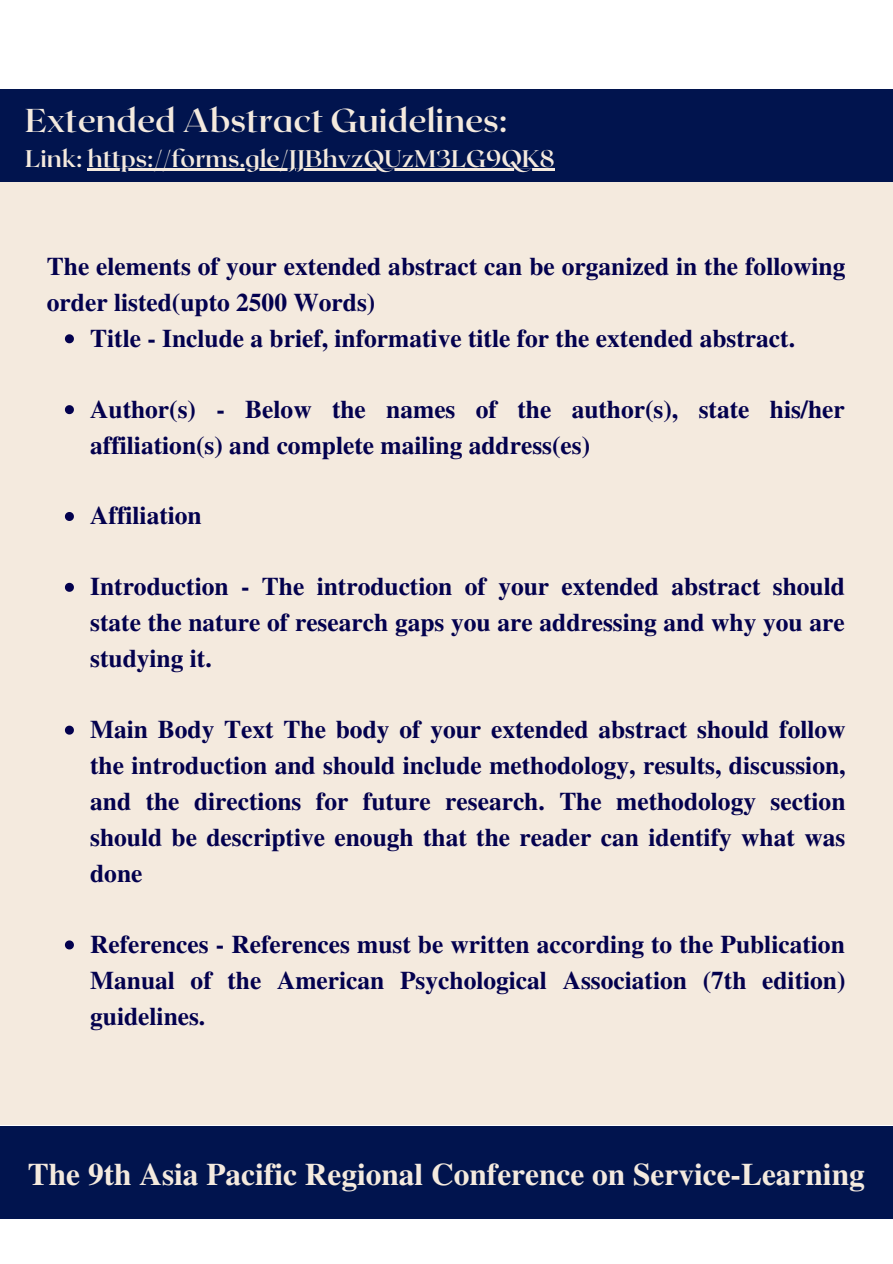
<style>
.page{position:relative;width:893px;height:1264px;background:#fff}
.page>*{position:absolute;margin:0;border:0;box-sizing:border-box;transform-origin:0 0}
.t1{font:700 33px "Roxborough CF";color:#f4eade}
.t2{font:700 31.35px "Te X Gyre Termes";color:#f4eade}
.t3{font:700 25.5px/36px "Te X Gyre Termes";color:#03014e;text-align:justify}
.t4{font:700 24px "Roxborough CF";color:#f4eade}
</style>
<div class="page">
<div style="left:0;top:158px;width:892px;height:966px;background:#f4eade"></div>
<div style="left:0;top:1126px;width:892px;height:92px;background:#01144e"></div>
<svg style="left:65px;top:334px;width:9px;height:9px"></svg>
<svg style="left:65px;top:405px;width:9px;height:9px"></svg>
<svg style="left:65px;top:512px;width:9px;height:9px"></svg>
<svg style="left:65px;top:583px;width:9px;height:9px"></svg>
<svg style="left:65px;top:725px;width:9px;height:9px"></svg>
<svg style="left:65px;top:940px;width:9px;height:9px"></svg>
<div style="left:0;top:89px;width:892px;height:92px;background:#01144e"></div>
<hr style="left:87px;top:169px;width:467px;height:2px;background:#f4eade">
<p class="t1" style="left:25px;top:99px;width:484px">Extended Abstract Guidelines:</p>
<p class="t4" style="left:25px;top:142px;width:531px">Link: https://forms.gle/JJBhvzQUzM3LG9QK8</p>
<p class="t3" style="left:47px;top:247px;width:800px">The elements of your extended abstract can be organized in the following order listed(upto 2500 Words)</p>
<p class="t3" style="left:90px;top:319px;width:706px">Title - Include a brief, informative title for the extended abstract.</p>
<p class="t3" style="left:90px;top:389px;width:756px">Author(s) - Below the names of the author(s), state his/her affiliation(s) and complete mailing address(es)</p>
<p class="t3" style="left:90px;top:496px;width:113px">Affiliation</p>
<p class="t3" style="left:90px;top:567px;width:756px">Introduction - The introduction of your extended abstract should state the nature of research gaps you are addressing and why you are studying it.</p>
<p class="t3" style="left:90px;top:710px;width:756px">Main Body Text The body of your extended abstract should follow the introduction and should include methodology, results, discussion, and the directions for future research. The methodology section should be descriptive enough that the reader can identify what was done</p>
<p class="t3" style="left:90px;top:924px;width:756px">References - References must be written according to the Publication Manual of the American Psychological Association (7th edition) guidelines.</p>
<p class="t2" style="left:28px;top:1149px;width:838px">The 9th Asia Pacific Regional Conference on Service-Learning</p>
</div>
